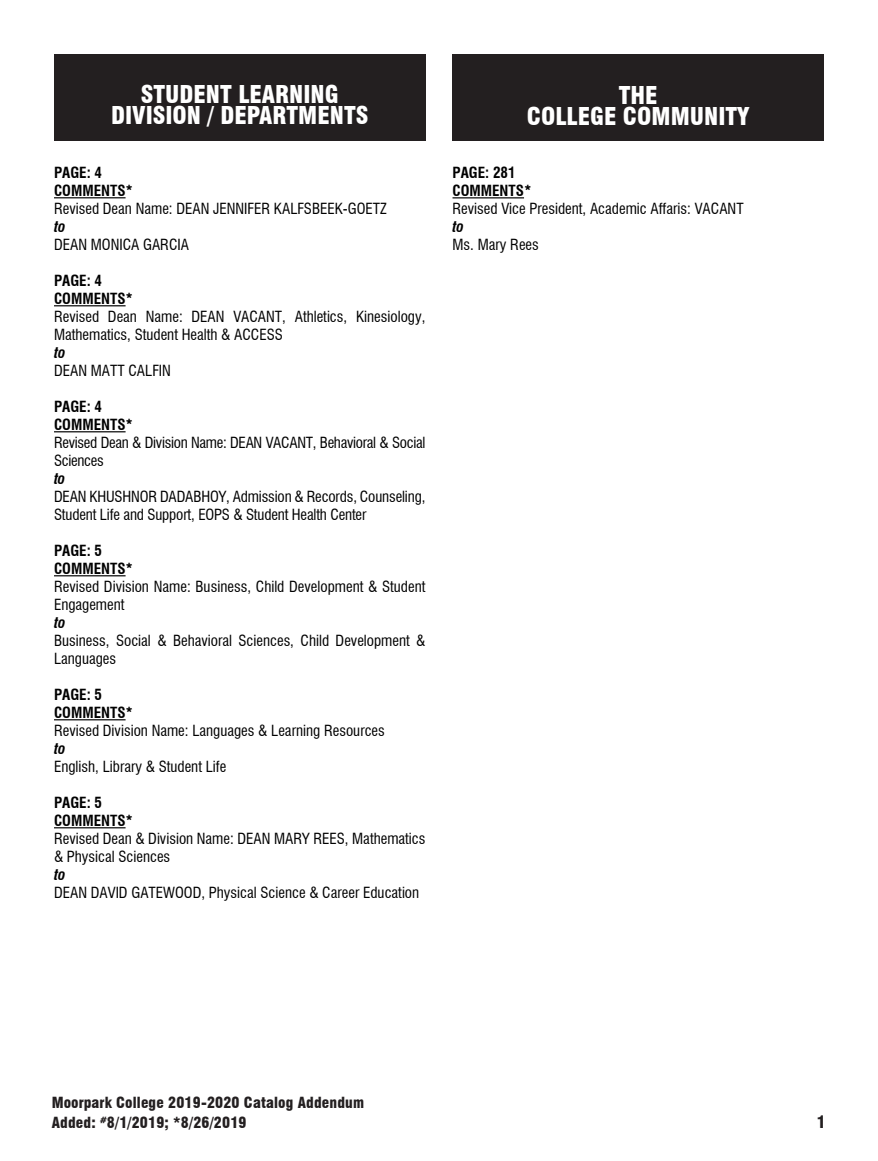
<style>
.page{position:relative;width:878px;height:1161px;background:#fff}
.page>*{position:absolute;margin:0;border:0;box-sizing:border-box;transform-origin:0 0}
.Division_Heading{font:900 condensed 24px "Swiss 721 BT";color:#fff}
.t1{font:900 condensed 16.5px "Swiss 721 BT";color:#231f20}
.t2{font:condensed 15px/18px "Swiss 721 BT";color:#010101}
.t3{font:700 condensed 15px "Swiss 721 BT";color:#010101}
.t4{font:900 condensed 15px/19.8px "Swiss 721 BT";letter-spacing:.01em;color:#231f20}
.t5{font:condensed 15px/18px "Swiss 721 BT";letter-spacing:-.02em;color:#010101}
.t6{font:italic 700 condensed 15px "Swiss 721 BT";color:#010101}
</style>
<div class="page">
<div style="left:54px;top:55px;width:371px;height:19px;background:#231f20"></div>
<div style="left:54px;top:65px;width:371px;height:30px;background:#231f20"></div>
<div style="left:54px;top:75px;width:371px;height:45px;background:#231f20"></div>
<div style="left:54px;top:96px;width:371px;height:45px;background:#231f20"></div>
<hr style="left:54px;top:197px;width:72px;height:1px;background:#010101">
<hr style="left:54px;top:305px;width:72px;height:1px;background:#010101">
<hr style="left:54px;top:431px;width:72px;height:1px;background:#010101">
<hr style="left:54px;top:575px;width:72px;height:1px;background:#010101">
<hr style="left:54px;top:719px;width:72px;height:1px;background:#010101">
<hr style="left:54px;top:827px;width:72px;height:1px;background:#010101">
<div style="left:452px;top:54px;width:372px;height:45px;background:#231f20"></div>
<div style="left:452px;top:96px;width:372px;height:45px;background:#231f20"></div>
<hr style="left:452px;top:197px;width:72px;height:1px;background:#010101">
<p class="Division_Heading" style="left:141px;top:80px;width:199px">STUDENT LEARNING</p>
<p class="Division_Heading" style="left:111px;top:101px;width:259px">DIVISION / DEPARTMENTS</p>
<p class="t3" style="left:54px;top:164px;width:49px">PAGE: 4</p>
<p class="t3" style="left:54px;top:182px;width:81px">COMMENTS*</p>
<p class="t2" style="left:54px;top:200px;width:334px">Revised Dean Name: DEAN JENNIFER KALFSBEEK-GOETZ</p>
<p class="t6" style="left:54px;top:218px;width:13px">to</p>
<p class="t2" style="left:54px;top:236px;width:137px">DEAN MONICA GARCIA</p>
<p class="t3" style="left:54px;top:272px;width:49px">PAGE: 4</p>
<p class="t3" style="left:54px;top:290px;width:81px">COMMENTS*</p>
<p class="t2" style="left:54px;top:308px;width:373px">Revised Dean Name: DEAN VACANT, Athletics, Kinesiology,<br>Mathematics, Student Health &amp; ACCESS</p>
<p class="t6" style="left:54px;top:344px;width:13px">to</p>
<p class="t2" style="left:54px;top:362px;width:118px">DEAN MATT CALFIN</p>
<p class="t3" style="left:54px;top:398px;width:49px">PAGE: 4</p>
<p class="t3" style="left:54px;top:416px;width:81px">COMMENTS*</p>
<p class="t5" style="left:54px;top:434px;width:373px">Revised Dean &amp; Division Name: DEAN VACANT, Behavioral &amp; Social<br>Sciences</p>
<p class="t6" style="left:54px;top:470px;width:13px">to</p>
<p class="t2" style="left:54px;top:488px;width:373px">DEAN KHUSHNOR DADABHOY, Admission &amp; Records, Counseling,<br>Student Life and Support, EOPS &amp; Student Health Center</p>
<p class="t3" style="left:54px;top:542px;width:49px">PAGE: 5</p>
<p class="t3" style="left:54px;top:560px;width:81px">COMMENTS*</p>
<p class="t2" style="left:54px;top:578px;width:373px">Revised Division Name: Business, Child Development &amp; Student<br>Engagement</p>
<p class="t6" style="left:54px;top:614px;width:13px">to</p>
<p class="t2" style="left:54px;top:632px;width:373px">Business, Social &amp; Behavioral Sciences, Child Development &amp;<br>Languages</p>
<p class="t3" style="left:54px;top:686px;width:49px">PAGE: 5</p>
<p class="t3" style="left:54px;top:704px;width:81px">COMMENTS*</p>
<p class="t2" style="left:54px;top:722px;width:332px">Revised Division Name: Languages &amp; Learning Resources</p>
<p class="t6" style="left:54px;top:740px;width:13px">to</p>
<p class="t2" style="left:54px;top:758px;width:174px">English, Library &amp; Student Life</p>
<p class="t3" style="left:54px;top:794px;width:49px">PAGE: 5</p>
<p class="t3" style="left:54px;top:812px;width:81px">COMMENTS*</p>
<p class="t2" style="left:54px;top:830px;width:373px">Revised Dean &amp; Division Name: DEAN MARY REES, Mathematics &amp; Physical Sciences</p>
<p class="t6" style="left:54px;top:866px;width:13px">to</p>
<p class="t2" style="left:54px;top:884px;width:367px">DEAN DAVID GATEWOOD, Physical Science &amp; Career Education</p>
<p class="Division_Heading" style="left:618px;top:81px;width:40px">THE</p>
<p class="Division_Heading" style="left:527px;top:102px;width:224px">COLLEGE COMMUNITY</p>
<p class="t3" style="left:452px;top:164px;width:64px">PAGE: 281</p>
<p class="t3" style="left:452px;top:182px;width:81px">COMMENTS*</p>
<p class="t2" style="left:452px;top:200px;width:292px">Revised Vice President, Academic Affaris: VACANT</p>
<p class="t6" style="left:452px;top:218px;width:13px">to</p>
<p class="t2" style="left:452px;top:236px;width:88px">Ms. Mary Rees</p>
<p class="t4" style="left:52px;top:1093px;width:314px">Moorpark College 2019-2020 Catalog Addendum<br>Added: <sup>#</sup>8/1/2019; *8/26/2019</p>
<p class="t1" style="left:816px;top:1112px;width:10px">1</p>
</div>
